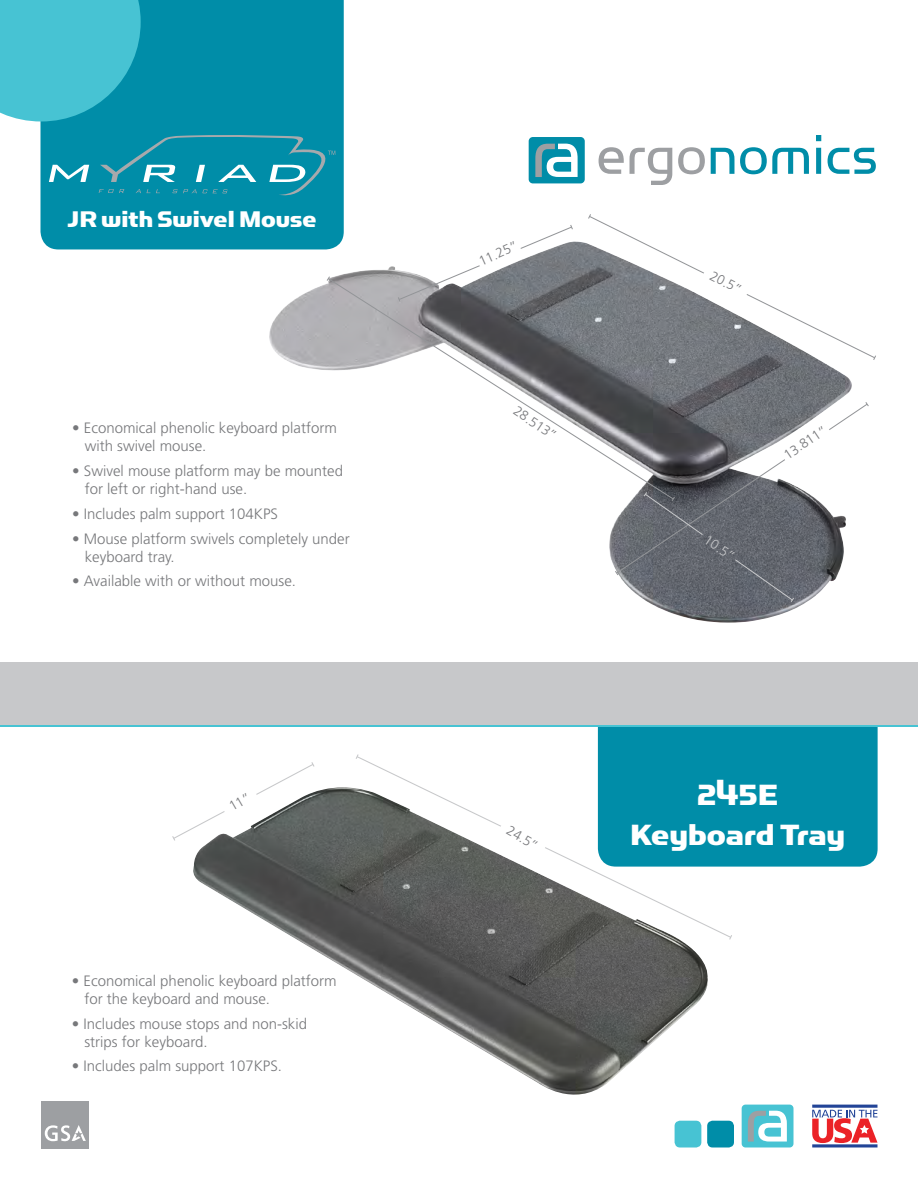
<style>
.page{position:relative;width:918px;height:1188px;background:#fff}
.page>*{position:absolute;margin:0;border:0;box-sizing:border-box;transform-origin:0 0}
.t1{font:33px/39.6px "Simian Display Chimpanzee";color:#fff;text-align:center}
.t2{font:25.5px "Simian Display Chimpanzee";color:#fff}
.t3{font:300 15px/18px "Frutiger LT Std";color:#77787b}
.t4{font:300 13.5px "Frutiger LT Std";color:#77787b}
.t5{font:300 13.5px "Frutiger LT Std";color:#c7c8ca}
</style>
<div class="page">
<div style="left:40px;top:0;width:304px;height:249px;background:#008da8"></div>
<svg style="left:0;top:0;width:141px;height:122px;background:#3fbccd"></svg>
<svg style="left:49px;top:165px;width:40px;height:17px"></svg>
<svg style="left:99px;top:135px;width:236px;height:60px;background:#1a95ad"></svg>
<svg style="left:599px;top:147px;width:25px;height:27px"></svg>
<svg style="left:630px;top:148px;width:42px;height:37px"></svg>
<svg style="left:678px;top:147px;width:27px;height:27px"></svg>
<svg style="left:711px;top:148px;width:23px;height:26px"></svg>
<svg style="left:740px;top:147px;width:69px;height:27px"></svg>
<svg style="left:816px;top:135px;width:5px;height:39px"></svg>
<svg style="left:828px;top:148px;width:48px;height:26px"></svg>
<div style="left:529px;top:137px;width:56px;height:46px;background:#008da8;border-radius:4px"></div>
<svg style="left:535px;top:143px;width:43px;height:34px"></svg>
<img style="left:269px;top:242px;width:583px;height:381px">
<div style="left:598px;top:667px;width:280px;height:200px;background:#008da8;border-radius:18px"></div>
<img style="left:193px;top:787px;width:515px;height:308px">
<svg style="left:356px;top:755px;width:376px;height:184px"></svg>
<svg style="left:356px;top:754px;width:4px;height:6px"></svg>
<svg style="left:728px;top:934px;width:4px;height:6px"></svg>
<svg style="left:494px;top:812px;width:57px;height:51px"></svg>
<div style="left:0;top:663px;width:918px;height:64px;background:#c7c8ca"></div>
<hr style="left:0;top:726px;width:918px;height:1px;background:#47c3d3">
<svg style="left:615px;top:403px;width:249px;height:172px"></svg>
<svg style="left:614px;top:570px;width:5px;height:6px"></svg>
<svg style="left:864px;top:402px;width:5px;height:5px"></svg>
<svg style="left:777px;top:418px;width:57px;height:48px"></svg>
<svg style="left:587px;top:214px;width:289px;height:147px"></svg>
<svg style="left:734px;top:558px;width:61px;height:45px;background:#656971"></svg>
<div style="left:41px;top:1101px;width:48px;height:48px;background:#9d9fa2"></div>
<svg style="left:45px;top:1125px;width:41px;height:16px"></svg>
<div style="left:742px;top:1105px;width:52px;height:42px;background:#47c3d3;border-radius:4px"></div>
<svg style="left:748px;top:1110px;width:39px;height:32px"></svg>
<div style="left:707px;top:1121px;width:27px;height:27px;background:#008da8;border-radius:5px"></div>
<div style="left:675px;top:1121px;width:26px;height:27px;background:#47c3d3;border-radius:5px"></div>
<hr style="left:812px;top:1105px;width:66px;height:3px;background:#224497">
<svg style="left:812px;top:1144px;width:66px;height:4px"></svg>
<svg style="left:812px;top:1110px;width:66px;height:33px"></svg>
<svg style="left:327px;top:277px;width:348px;height:223px"></svg>
<svg style="left:326px;top:275px;width:5px;height:7px"></svg>
<svg style="left:643px;top:491px;width:61px;height:45px;background:#62656d"></svg>
<svg style="left:499px;top:402px;width:64px;height:55px"></svg>
<svg style="left:397px;top:225px;width:177px;height:78px"></svg>
<svg style="left:172px;top:762px;width:143px;height:80px"></svg>
<h2 class="t2" style="left:68px;top:205px;width:250px">JR with Swivel Mouse</h2>
<p class="t3" style="left:85px;top:419px;width:254px;text-indent:-13px">• Economical phenolic keyboard platform with swivel mouse.</p>
<p class="t3" style="left:85px;top:462px;width:260px;text-indent:-13px">• Swivel mouse platform may be mounted for left or right-hand use.</p>
<p class="t3" style="left:72px;top:505px;width:207px">• Includes palm support 104KPS</p>
<p class="t3" style="left:85px;top:530px;width:267px;text-indent:-13px">• Mouse platform swivels completely under keyboard tray.</p>
<p class="t3" style="left:72px;top:572px;width:225px">• Available with or without mouse.</p>
<p class="t3" style="left:84px;top:972px;width:254px;text-indent:-13px">• Economical phenolic keyboard platform for the keyboard and mouse.</p>
<p class="t3" style="left:84px;top:1015px;width:224px;text-indent:-13px">• Includes mouse stops and non-skid strips for keyboard.</p>
<p class="t3" style="left:72px;top:1057px;width:212px">• Includes palm support 107KPS.</p>
<p class="t4" style="left:476px;top:254px;width:43px;rotate:-24deg">11.25”</p>
<p class="t4" style="left:519px;top:403px;width:50px;rotate:34deg">28.513”</p>
<p class="t4" style="left:714px;top:268px;width:35px;rotate:27deg">20.5”</p>
<p class="t5" style="left:710px;top:532px;width:35px;rotate:34deg">10.5”</p>
<p class="t4" style="left:781px;top:450px;width:50px;rotate:-34deg">13.811”</p>
<p class="t4" style="left:512px;top:823px;width:35px;rotate:30deg">24.5”</p>
<h1 class="t1" style="left:630px;top:775px;width:216px">245E<br>Keyboard Tray</h1>
</div>
